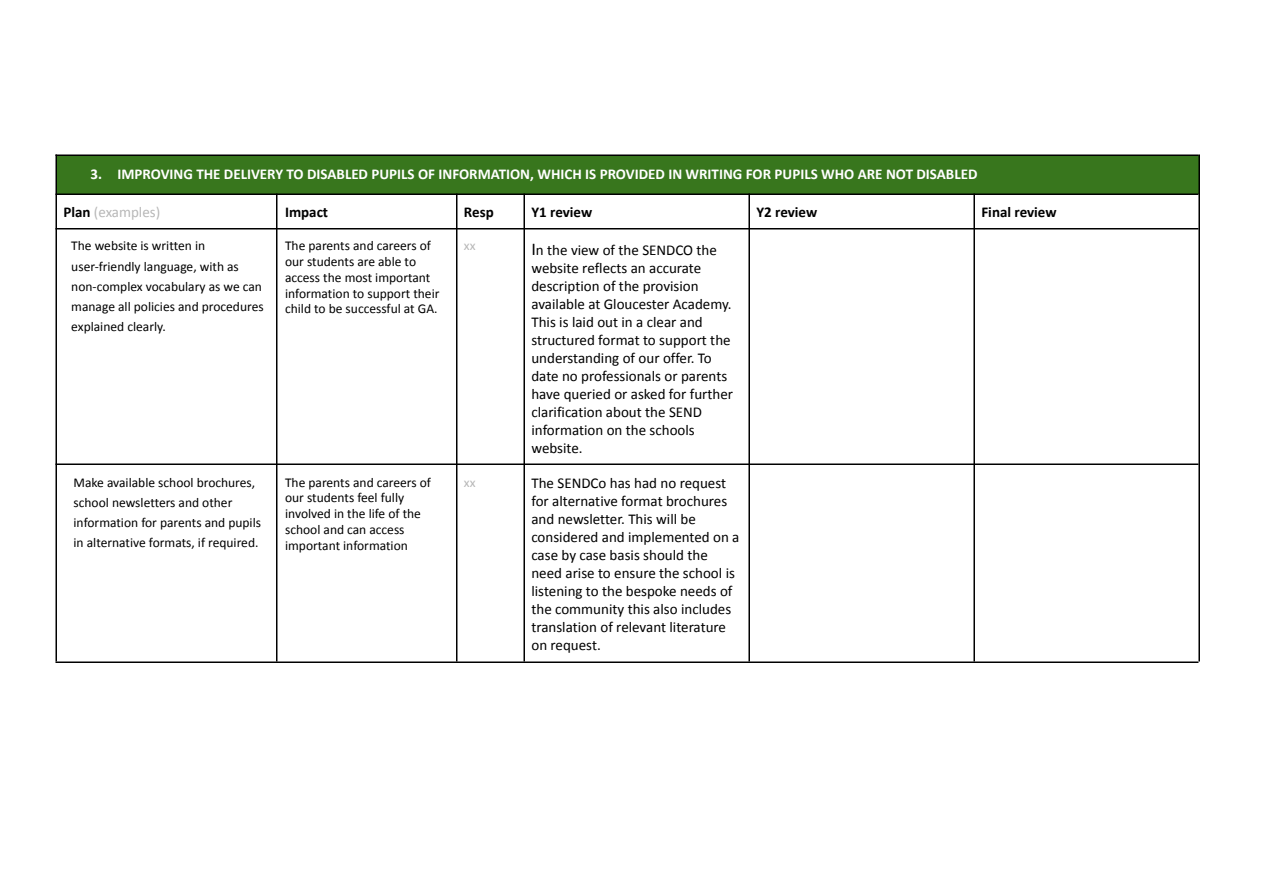
<style>
.page{position:relative;width:1263px;height:894px;background:#fff}
.page>*{position:absolute;margin:0;border:0;box-sizing:border-box;transform-origin:0 0}
.t1{font:15px/18px "Calibri";color:#000}
.t2{font:700 15px "Calibri";color:#fff}
.t3{font:700 15px "Calibri";color:#000}
.t4{font:15px "Calibri";color:#b7b7b7}
.t5{font:13.5px/15.8px "Calibri";color:#000}
.t6{font:13.5px "Calibri";color:#b7b7b7}
.s1{font-weight:700;color:#000}
.s2{font-size:18px}
</style>
<div class="page">
<div style="left:56px;top:155px;width:1143px;height:39px;background:#38761d"></div>
<hr style="left:56px;top:154px;width:1px;height:508px;background:#000">
<hr style="left:276px;top:194px;width:2px;height:468px;background:#000">
<hr style="left:456px;top:194px;width:2px;height:468px;background:#000">
<hr style="left:524px;top:194px;width:1px;height:468px;background:#000">
<hr style="left:748px;top:194px;width:2px;height:468px;background:#000">
<hr style="left:973px;top:194px;width:2px;height:468px;background:#000">
<hr style="left:1198px;top:154px;width:2px;height:508px;background:#000">
<hr style="left:56px;top:154px;width:1143px;height:2px;background:#000">
<hr style="left:56px;top:194px;width:1143px;height:1px;background:#000">
<hr style="left:56px;top:228px;width:1143px;height:2px;background:#000">
<hr style="left:56px;top:463px;width:1143px;height:2px;background:#000">
<hr style="left:56px;top:661px;width:1143px;height:2px;background:#000">
<p class="t2" style="left:90px;top:167px;width:889px">3. IMPROVING THE DELIVERY TO DISABLED PUPILS OF INFORMATION, WHICH IS PROVIDED IN WRITING FOR PUPILS WHO ARE NOT DISABLED</p>
<p class="t4" style="left:63px;top:206px;width:98px"><span class="s1">Plan</span> (examples)</p>
<p class="t3" style="left:285px;top:206px;width:45px">Impact</p>
<p class="t3" style="left:464px;top:206px;width:31px">Resp</p>
<p class="t3" style="left:531px;top:206px;width:62px">Y1 review</p>
<p class="t3" style="left:756px;top:206px;width:62px">Y2 review</p>
<p class="t3" style="left:981px;top:206px;width:77px">Final review</p>
<p class="t5" style="left:71px;top:237px;width:194px;line-height:20.2px">The website is written in user-friendly language, with as non-complex vocabulary as we can manage all policies and procedures explained clearly.</p>
<p class="t5" style="left:285px;top:239px;width:156px">The parents and careers of our students are able to access the most important information to support their child to be successful at GA.</p>
<p class="t6" style="left:464px;top:240px;width:13px">xx</p>
<p class="t1" style="left:531px;top:242px;width:203px"><span class="s2">I</span>n the view of the SENDCO the website reflects an accurate description of the provision available at Gloucester Academy.<br>This is laid out in a clear and structured format to support the understanding of our offer. To date no professionals or parents have queried or asked for further clarification about the SEND information on the schools website.</p>
<p class="t5" style="left:74px;top:473px;width:189px;line-height:20.2px">Make available school brochures, school newsletters and other information for parents and pupils in alternative formats, if required.</p>
<p class="t5" style="left:285px;top:475px;width:147px">The parents and careers of our students feel fully involved in the life of the school and can access important information</p>
<p class="t6" style="left:464px;top:476px;width:13px">xx</p>
<p class="t1" style="left:531px;top:475px;width:210px">The SENDCo has had no request for alternative format brochures and newsletter. This will be considered and implemented on a case by case basis should the need arise to ensure the school is listening to the bespoke needs of the community this also includes translation of relevant literature on request.</p>
</div>
